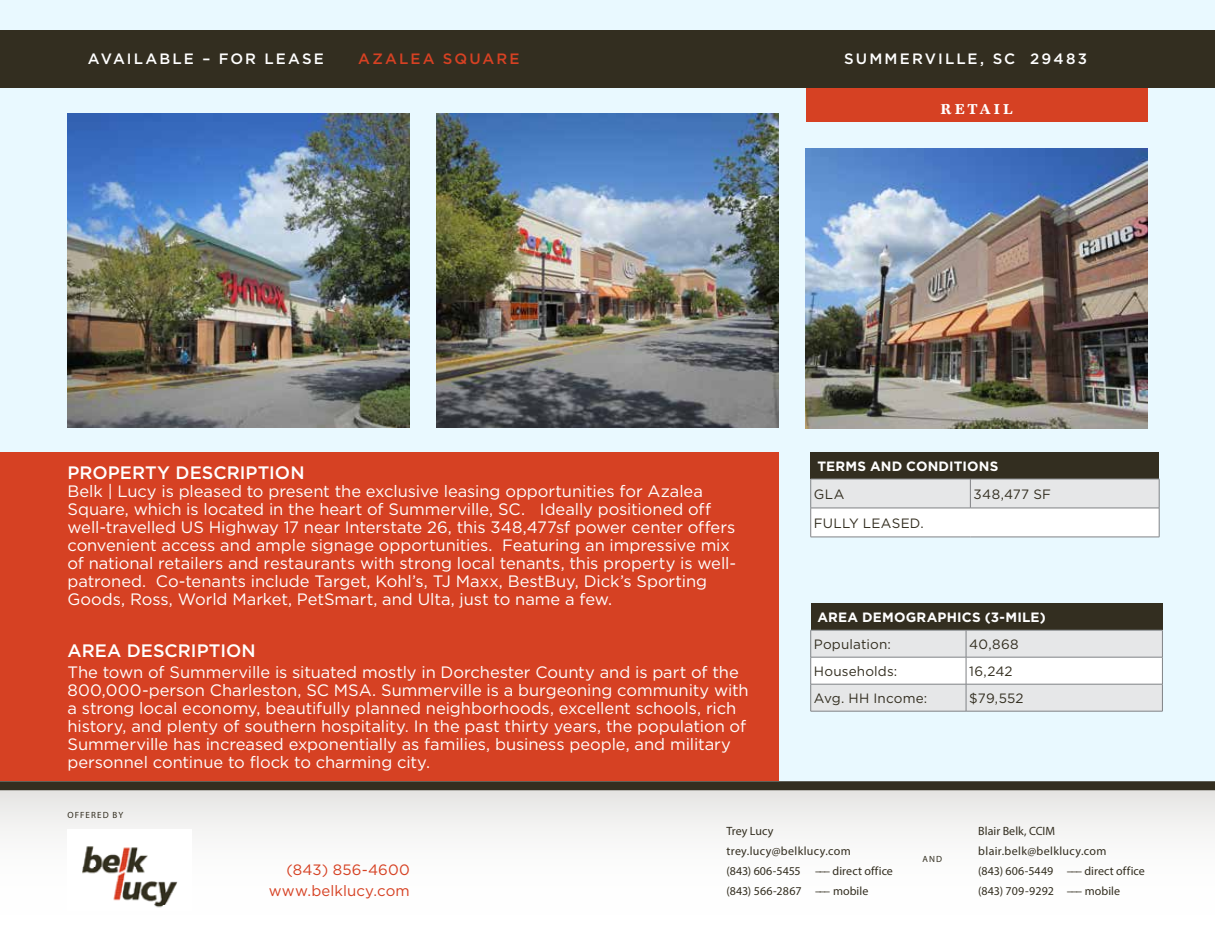
<style>
.page{position:relative;width:1215px;height:945px;background:#fff}
.page>*{position:absolute;margin:0;border:0;box-sizing:border-box;transform-origin:0 0}
.t1{font:500 18px "Gotham";letter-spacing:.005em;color:#fff}
.t2{font:16.5px/18px "Gotham";letter-spacing:-.005em;color:#fff}
.t3{font:500 15px "Gotham";letter-spacing:.145em;color:#fff}
.t4{font:15px/21px "Gotham";letter-spacing:.01em;color:#d64123;text-align:right}
.t5{font:500 15px "Gotham";letter-spacing:.145em;color:#d64123}
.t6{font:700 15px "Marion";letter-spacing:.19em;color:#fff}
.t7{font:13.5px "Gotham";letter-spacing:.015em;color:#332e20}
.t8{font:700 13.5px "Gotham";letter-spacing:.015em;color:#fff}
.t9{font:12px/20.1px "Myriad Pro";letter-spacing:.01em;color:#332e20}
.t10{font:9px "Myriad Pro";letter-spacing:.12em;color:#332e20}
</style>
<div class="page">
<div style="left:0;top:0;width:1215px;height:786px;background:#e9f9ff"></div>
<img style="left:68px;top:113px;width:342px;height:314px">
<img style="left:436px;top:113px;width:342px;height:315px">
<img style="left:805px;top:149px;width:342px;height:279px">
<div style="left:806px;top:86px;width:342px;height:36px;background:#d64123"></div>
<div style="left:0;top:30px;width:1215px;height:58px;background:#332e20"></div>
<div style="left:0;top:453px;width:778px;height:328px;background:#d64123"></div>
<div style="left:811px;top:452px;width:348px;height:27px;background:#332e20"></div>
<svg style="left:810px;top:479px;width:350px;height:58px;background:#eceded"></svg>
<hr style="left:811px;top:537px;width:159px;height:1px;background:#808285">
<hr style="left:970px;top:537px;width:189px;height:1px;background:#808285">
<div style="left:811px;top:603px;width:351px;height:27px;background:#332e20"></div>
<svg style="left:810px;top:630px;width:353px;height:81px;background:#e9eaea"></svg>
<hr style="left:811px;top:711px;width:155px;height:1px;background:#808285">
<hr style="left:966px;top:711px;width:197px;height:1px;background:#808285">
<div style="left:0;top:788px;width:1215px;height:157px;background:linear-gradient(to bottom,#e9e9e7,#fff)"></div>
<div style="left:0;top:781px;width:1215px;height:9px;background:#332e20"></div>
<img style="left:68px;top:830px;width:124px;height:80px">
<p class="t3" style="left:88px;top:49px;width:238px">AVAILABLE – FOR LEASE</p>
<p class="t5" style="left:358px;top:49px;width:163px">AZALEA SQUARE</p>
<p class="t3" style="left:844px;top:49px;width:244px">SUMMERVILLE, SC 29483</p>
<p class="t6" style="left:940px;top:100px;width:73px">RETAIL</p>
<p class="t1" style="left:68px;top:461px;width:239px">PROPERTY DESCRIPTION</p>
<p class="t2" style="left:68px;top:482px;width:670px">Belk | Lucy is pleased to present the exclusive leasing opportunities for Azalea Square, which is located in the heart of Summerville, SC. Ideally positioned off well-travelled US Highway 17 near Interstate 26, this 348,477sf power center offers convenient access and ample signage opportunities. Featuring an impressive mix of national retailers and restaurants with strong local tenants, this property is well&shy;patroned. Co-tenants include Target, Kohl’s, TJ Maxx, BestBuy, Dick’s Sporting Goods, Ross, World Market, PetSmart, and Ulta, just to name a few.</p>
<p class="t1" style="left:68px;top:639px;width:190px">AREA DESCRIPTION</p>
<p class="t2" style="left:68px;top:663px;width:683px">The town of Summerville is situated mostly in Dorchester County and is part of the 800,000-person Charleston, SC MSA. Summerville is a burgeoning community with a strong local economy, beautifully planned neighborhoods, excellent schools, rich history, and plenty of southern hospitality. In the past thirty years, the population of Summerville has increased exponentially as families, business people, and military personnel continue to flock to charming city.</p>
<p class="t10" style="left:68px;top:810px;width:57px">OFFERED BY</p>
<p class="t8" style="left:817px;top:457px;width:182px">TERMS AND CONDITIONS</p>
<p class="t7" style="left:814px;top:485px;width:32px">GLA</p>
<p class="t7" style="left:974px;top:485px;width:79px">348,477 SF</p>
<p class="t7" style="left:814px;top:514px;width:111px">FULLY LEASED.</p>
<p class="t8" style="left:817px;top:608px;width:230px">AREA DEMOGRAPHICS (3-MILE)</p>
<p class="t7" style="left:814px;top:636px;width:78px">Population:</p>
<p class="t7" style="left:969px;top:636px;width:51px">40,868</p>
<p class="t7" style="left:814px;top:663px;width:85px">Households:</p>
<p class="t7" style="left:969px;top:663px;width:45px">16,242</p>
<p class="t7" style="left:814px;top:690px;width:115px">Avg. HH Income:</p>
<p class="t7" style="left:969px;top:690px;width:56px">$79,552</p>
<p class="t4" style="left:269px;top:859px;width:143px">(843) 856-4600 www.belklucy.com</p>
<p class="t9" style="left:727px;top:820px;width:168px">Trey Lucy trey.lucy@belklucy.com<br>(843) 606-5455 ––– direct office (843) 566-2867 ––– mobile</p>
<p class="t10" style="left:923px;top:853px;width:21px">AND</p>
<p class="t9" style="left:978px;top:820px;width:168px">Blair Belk, CCIM blair.belk@belklucy.com<br>(843) 606-5449 ––– direct office (843) 709-9292 ––– mobile</p>
</div>
